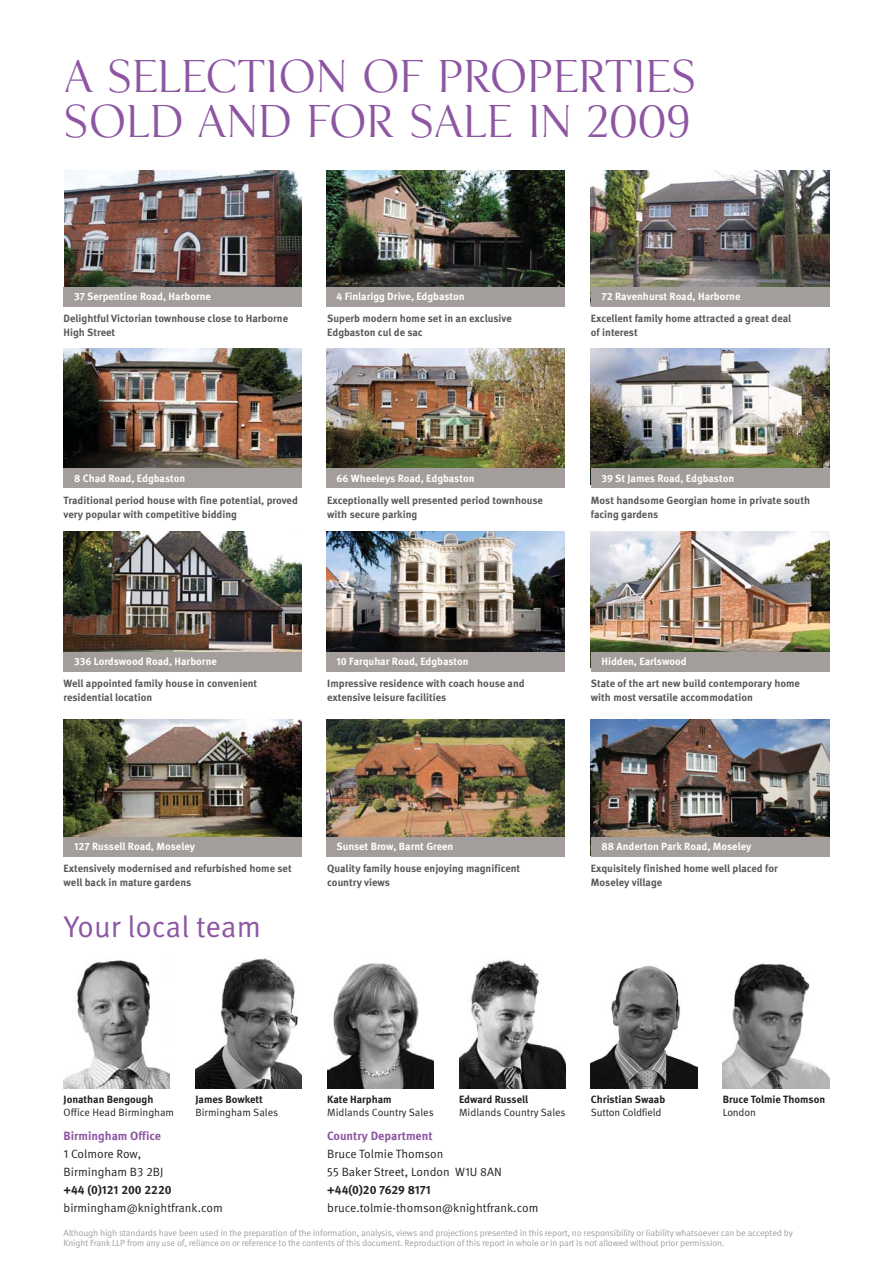
<style>
.page{position:relative;width:893px;height:1263px;background:#fff}
.page>*{position:absolute;margin:0;border:0;box-sizing:border-box;transform-origin:0 0}
.t1{font:40.5px/45px "KF Display";color:#8d55a2}
.t2{font:30px "KF Meta OT";color:#8d55a2}
.t3{font:12px/18px "KF Meta OT";color:#231f20}
.t4{font:700 12px "KF Meta OT";color:#8d55a2}
.t5{font:700 12px "KF Meta OT";color:#231f20}
.t6{font:700 10.5px/13.5px "KF Meta OT";color:#58595b}
.t7{font:700 10.5px "KF Meta OT";color:#fff}
.t8{font:10.5px "KF Meta OT";color:#231f20}
.t9{font:700 10.5px "KF Meta OT";color:#231f20}
.t10{font:9px/10.8px "KF Meta OT";letter-spacing:-.015em;color:#a39e9b}
</style>
<div class="page">
<img style="left:591px;top:966px;width:106px;height:123px">
<img style="left:723px;top:963px;width:106px;height:126px">
<img style="left:64px;top:960px;width:106px;height:129px">
<img style="left:327px;top:963px;width:106px;height:126px">
<img style="left:195px;top:958px;width:107px;height:131px">
<img style="left:459px;top:959px;width:106px;height:130px">
<img style="left:64px;top:170px;width:238px;height:117px">
<div style="left:64px;top:287px;width:238px;height:20px;background:#a39e9b"></div>
<img style="left:326px;top:170px;width:238px;height:117px">
<div style="left:326px;top:287px;width:238px;height:20px;background:#a39e9b"></div>
<img style="left:591px;top:170px;width:238px;height:117px">
<div style="left:591px;top:287px;width:238px;height:20px;background:#a39e9b"></div>
<img style="left:64px;top:349px;width:238px;height:120px">
<div style="left:64px;top:469px;width:238px;height:19px;background:#a39e9b"></div>
<img style="left:326px;top:349px;width:238px;height:120px">
<div style="left:326px;top:469px;width:238px;height:19px;background:#a39e9b"></div>
<img style="left:591px;top:349px;width:238px;height:120px">
<div style="left:591px;top:469px;width:238px;height:19px;background:#a39e9b"></div>
<img style="left:64px;top:531px;width:238px;height:121px">
<div style="left:64px;top:652px;width:238px;height:20px;background:#a39e9b"></div>
<img style="left:326px;top:531px;width:238px;height:121px">
<div style="left:326px;top:652px;width:238px;height:20px;background:#a39e9b"></div>
<img style="left:591px;top:531px;width:238px;height:121px">
<div style="left:591px;top:652px;width:238px;height:20px;background:#a39e9b"></div>
<img style="left:64px;top:720px;width:238px;height:117px">
<div style="left:64px;top:837px;width:238px;height:19px;background:#a39e9b"></div>
<img style="left:326px;top:720px;width:238px;height:117px">
<div style="left:326px;top:837px;width:238px;height:19px;background:#a39e9b"></div>
<img style="left:591px;top:720px;width:238px;height:117px">
<div style="left:591px;top:837px;width:238px;height:19px;background:#a39e9b"></div>
<h1 class="t1" style="left:64px;top:55px;width:634px">A SELECTION OF PROPERTIES<br>SOLD AND FOR SALE IN 2009</h1>
<p class="t7" style="left:74px;top:292px;width:138px">37 Serpentine Road, Harborne</p>
<p class="t7" style="left:336px;top:292px;width:130px">4 Finlarigg Drive, Edgbaston</p>
<p class="t7" style="left:601px;top:292px;width:141px">72 Ravenhurst Road, Harborne</p>
<p class="t6" style="left:64px;top:313px;width:226px">Delightful Victorian townhouse close to Harborne<br>High Street</p>
<p class="t6" style="left:327px;top:313px;width:186px">Superb modern home set in an exclusive<br>Edgbaston cul de sac</p>
<p class="t6" style="left:591px;top:313px;width:202px">Excellent family home attracted a great deal of interest</p>
<p class="t7" style="left:74px;top:474px;width:113px">8 Chad Road, Edgbaston</p>
<p class="t7" style="left:336px;top:474px;width:140px">66 Wheeleys Road, Edgbaston</p>
<p class="t7" style="left:601px;top:474px;width:134px">39 St James Road, Edgbaston</p>
<p class="t6" style="left:64px;top:495px;width:236px">Traditional period house with fine potential, proved very popular with competitive bidding</p>
<p class="t6" style="left:327px;top:495px;width:217px">Exceptionally well presented period townhouse with secure parking</p>
<p class="t6" style="left:591px;top:495px;width:221px">Most handsome Georgian home in private south facing gardens</p>
<p class="t7" style="left:74px;top:657px;width:144px">336 Lordswood Road, Harborne</p>
<p class="t7" style="left:336px;top:657px;width:134px">10 Farquhar Road, Edgbaston</p>
<p class="t7" style="left:601px;top:657px;width:87px">Hidden, Earlswood</p>
<p class="t6" style="left:64px;top:678px;width:195px">Well appointed family house in convenient residential location</p>
<p class="t6" style="left:327px;top:678px;width:199px">Impressive residence with coach house and extensive leisure facilities</p>
<p class="t6" style="left:591px;top:678px;width:211px">State of the art new build contemporary home with most versatile accommodation</p>
<p class="t7" style="left:74px;top:842px;width:122px">127 Russell Road, Moseley</p>
<p class="t7" style="left:336px;top:842px;width:118px">Sunset Brow, Barnt Green</p>
<p class="t7" style="left:601px;top:842px;width:152px">88 Anderton Park Road, Moseley</p>
<p class="t6" style="left:64px;top:863px;width:230px">Extensively modernised and refurbished home set well back in mature gardens</p>
<p class="t6" style="left:327px;top:863px;width:195px">Quality family house enjoying magnificent country views</p>
<p class="t6" style="left:591px;top:863px;width:188px">Exquisitely finished home well placed for<br>Moseley village</p>
<h2 class="t2" style="left:64px;top:915px;width:199px">Your local team</h2>
<p class="t9" style="left:64px;top:1095px;width:91px">Jonathan Bengough</p>
<p class="t8" style="left:64px;top:1109px;width:112px">Office Head Birmingham</p>
<p class="t9" style="left:195px;top:1095px;width:69px">James Bowkett</p>
<p class="t8" style="left:195px;top:1109px;width:84px">Birmingham Sales</p>
<p class="t9" style="left:327px;top:1095px;width:66px">Kate Harpham</p>
<p class="t8" style="left:327px;top:1109px;width:108px">Midlands Country Sales</p>
<p class="t9" style="left:459px;top:1095px;width:71px">Edward Russell</p>
<p class="t8" style="left:459px;top:1109px;width:108px">Midlands Country Sales</p>
<p class="t9" style="left:591px;top:1095px;width:76px">Christian Swaab</p>
<p class="t8" style="left:591px;top:1109px;width:72px">Sutton Coldfield</p>
<p class="t9" style="left:723px;top:1095px;width:104px">Bruce Tolmie Thomson</p>
<p class="t8" style="left:723px;top:1109px;width:35px">London</p>
<p class="t4" style="left:64px;top:1131px;width:99px">Birmingham Office</p>
<p class="t3" style="left:64px;top:1146px;width:101px">1 Colmore Row,<br>Birmingham B3 2BJ</p>
<p class="t5" style="left:64px;top:1185px;width:110px">+44 (0)121 200 2220</p>
<p class="t3" style="left:64px;top:1200px;width:161px">birmingham@knightfrank.com</p>
<p class="t4" style="left:327px;top:1131px;width:107px">Country Department</p>
<p class="t3" style="left:327px;top:1146px;width:176px">Bruce Tolmie Thomson<br>55 Baker Street, London W1U 8AN</p>
<p class="t5" style="left:327px;top:1185px;width:105px">+44(0)20 7629 8171</p>
<p class="t3" style="left:327px;top:1200px;width:213px">bruce.tolmie-thomson@knightfrank.com</p>
<p class="t10" style="left:64px;top:1228px;width:731px">Although high standards have been used in the preparation of the information, analysis, views and projections presented in this report, no responsibility or liability whatsoever can be accepted by<br>Knight Frank LLP from any use of, reliance on or reference to the contents of this document. Reproduction of this report in whole or in part is not allowed without prior permission.</p>
</div>
